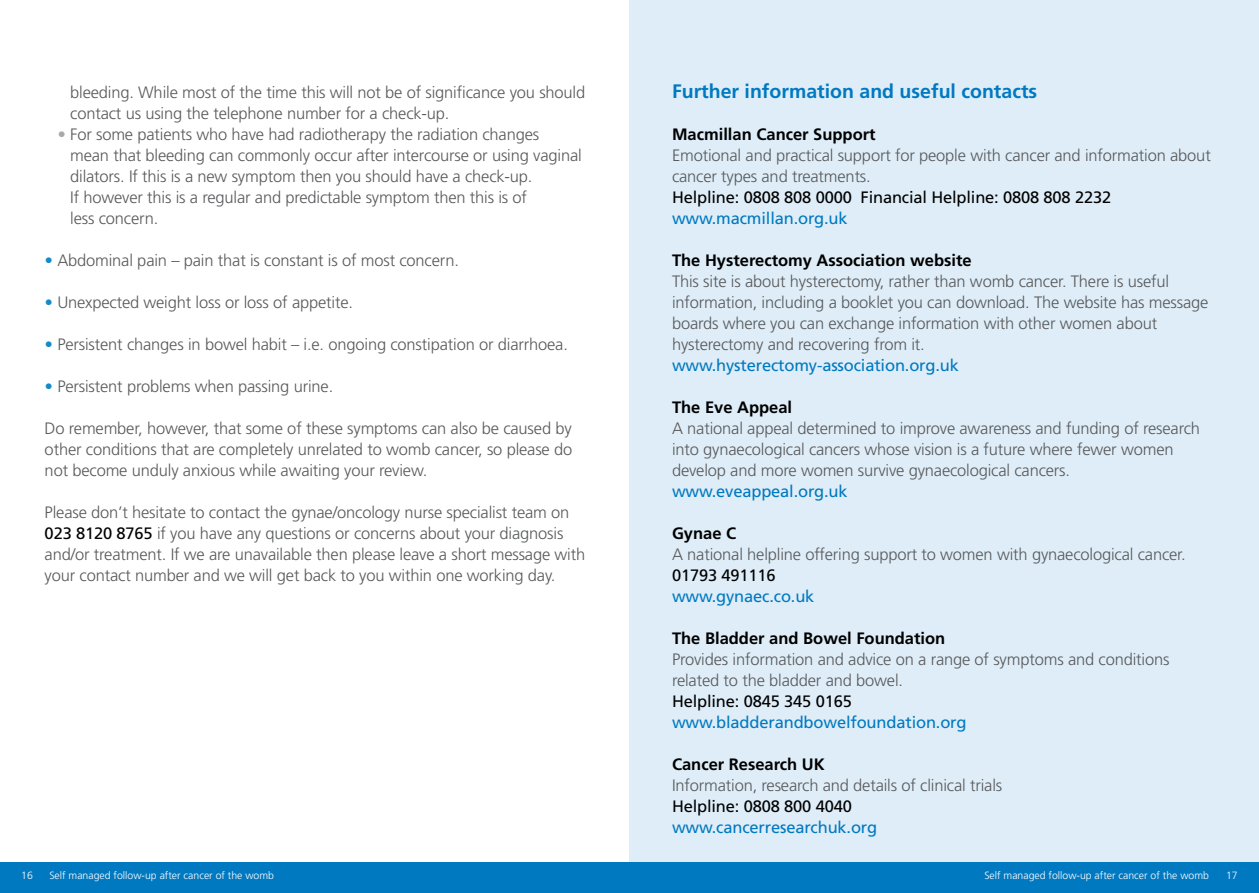
<style>
.page{position:relative;width:1259px;height:893px;background:#fff}
.page>*{position:absolute;margin:0;border:0;box-sizing:border-box;transform-origin:0 0}
.t1{font:700 19.5px "Frutiger";color:#0079c1}
.t2{font:300 16.5px/21px "Frutiger";letter-spacing:-.01em;color:#58595b}
.t3{font:16.5px "Frutiger";letter-spacing:-.01em;color:#0079c1}
.t4{font:700 16.5px "Frutiger";color:#000}
.t5{font:16.5px "Frutiger";letter-spacing:-.01em;color:#000}
.t6{font:300 10.5px "Frutiger";color:#fff}
.s1{font-style:italic;color:#a7a9ac}
.s2{font-style:italic;color:#128acb}
.s3{font-weight:400;color:#000}
</style>
<div class="page">
<div style="left:629px;top:0;width:630px;height:893px;background:#deedf7"></div>
<div style="left:617px;top:862px;width:642px;height:31px;background:#0079c1"></div>
<div style="left:0;top:862px;width:642px;height:31px;background:#0079c1"></div>
<p class="t2" style="left:70px;top:81px;width:516px">bleeding. While most of the time this will not be of significance you should contact us using the telephone number for a check-up.</p>
<p class="t2" style="left:70px;top:123px;width:513px;text-indent:-13px"><span class="s1">•</span> For some patients who have had radiotherapy the radiation changes mean that bleeding can commonly occur after intercourse or using vaginal dilators. If this is a new symptom then you should have a check-up.<br>If however this is a regular and predictable symptom then this is of<br>less concern.</p>
<p class="t2" style="left:45px;top:249px;width:416px"><span class="s2">•</span> Abdominal pain – pain that is constant is of most concern.</p>
<p class="t2" style="left:45px;top:291px;width:310px"><span class="s2">•</span> Unexpected weight loss or loss of appetite.</p>
<p class="t2" style="left:45px;top:333px;width:525px"><span class="s2">•</span> Persistent changes in bowel habit – i.e. ongoing constipation or diarrhoea.</p>
<p class="t2" style="left:45px;top:375px;width:290px"><span class="s2">•</span> Persistent problems when passing urine.</p>
<p class="t2" style="left:45px;top:417px;width:529px;text-align:justify">Do remember, however, that some of these symptoms can also be caused by other conditions that are completely unrelated to womb cancer, so please do not become unduly anxious while awaiting your review.</p>
<p class="t2" style="left:45px;top:501px;width:542px">Please don’t hesitate to contact the gynae/oncology nurse specialist team on <span class="s3">023 8120 8765</span> if you have any questions or concerns about your diagnosis and/or treatment. If we are unavailable then please leave a short message with your contact number and we will get back to you within one working day.</p>
<p class="t1" style="left:672px;top:79px;width:367px">Further information and useful contacts</p>
<p class="t4" style="left:672px;top:124px;width:205px">Macmillan Cancer Support</p>
<p class="t2" style="left:672px;top:144px;width:540px">Emotional and practical support for people with cancer and information about cancer types and treatments.</p>
<p class="t5" style="left:672px;top:187px;width:441px">Helpline: 0808 808 0000 Financial Helpline: 0808 808 2232</p>
<p class="t3" style="left:672px;top:208px;width:177px">www.macmillan.org.uk</p>
<p class="t4" style="left:672px;top:250px;width:301px">The Hysterectomy Association website</p>
<p class="t2" style="left:672px;top:270px;width:538px">This site is about hysterectomy, rather than womb cancer. There is useful information, including a booklet you can download. The website has message boards where you can exchange information with other women about hysterectomy and recovering from it.</p>
<p class="t3" style="left:672px;top:355px;width:288px">www.hysterectomy-association.org.uk</p>
<p class="t4" style="left:672px;top:397px;width:122px">The Eve Appeal</p>
<p class="t2" style="left:672px;top:417px;width:529px">A national appeal determined to improve awareness and funding of research into gynaecological cancers whose vision is a future where fewer women develop and more women survive gynaecological cancers.</p>
<p class="t3" style="left:672px;top:481px;width:177px">www.eveappeal.org.uk</p>
<p class="t4" style="left:672px;top:523px;width:66px">Gynae C</p>
<p class="t2" style="left:672px;top:543px;width:515px">A national helpline offering support to women with gynaecological cancer.</p>
<p class="t5" style="left:672px;top:565px;width:105px">01793 491116</p>
<p class="t3" style="left:672px;top:586px;width:144px">www.gynaec.co.uk</p>
<p class="t4" style="left:672px;top:628px;width:275px">The Bladder and Bowel Foundation</p>
<p class="t2" style="left:672px;top:648px;width:499px">Provides information and advice on a range of symptoms and conditions related to the bladder and bowel.</p>
<p class="t5" style="left:672px;top:691px;width:181px">Helpline: 0845 345 0165</p>
<p class="t3" style="left:672px;top:712px;width:296px">www.bladderandbowelfoundation.org</p>
<p class="t4" style="left:672px;top:754px;width:154px">Cancer Research UK</p>
<p class="t2" style="left:672px;top:774px;width:332px">Information, research and details of clinical trials</p>
<p class="t5" style="left:672px;top:796px;width:181px">Helpline: 0808 800 4040</p>
<p class="t3" style="left:672px;top:817px;width:207px">www.cancerresearchuk.org</p>
<p class="t6" style="left:21px;top:869px;width:13px">16</p>
<p class="t6" style="left:49px;top:869px;width:226px">Self managed follow-up after cancer of the womb</p>
<p class="t6" style="left:984px;top:869px;width:226px">Self managed follow-up after cancer of the womb</p>
<p class="t6" style="left:1226px;top:869px;width:13px">17</p>
</div>
